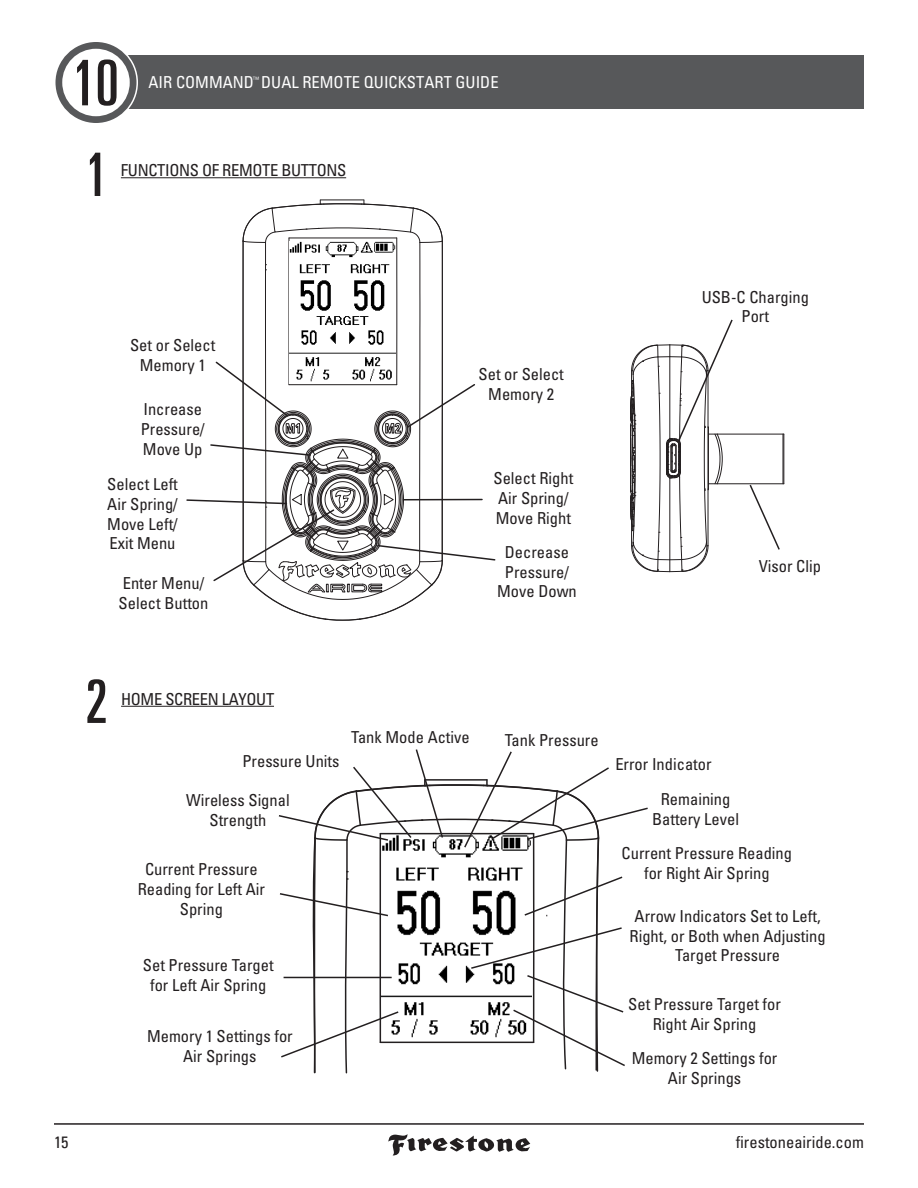
<style>
.page{position:relative;width:918px;height:1188px;background:#fff}
.page>*{position:absolute;margin:0;border:0;box-sizing:border-box;transform-origin:0 0}
.t1{font:ultra-condensed 63px "Univers LT Std";color:#231f20}
.t2{font:ultra-condensed 60px "Univers LT Std";color:#231f20}
.t3{font:condensed 16.5px/19.8px "Univers LT Std";color:#231f20;text-align:center}
.t4{font:condensed 16.5px "Univers LT Std";letter-spacing:-.02em;color:#231f20}
.t5{font:condensed 16.5px "Univers LT Std";color:#fff}
.t6{font:8.7px "Univers LT Std";color:#fff}
</style>
<div class="page">
<hr style="left:54px;top:1123px;width:810px;height:2px;background:#231f20">
<svg style="left:388px;top:1134px;width:142px;height:22px"></svg>
<div style="left:81px;top:56px;width:783px;height:54px;background:#57585a"></div>
<div style="left:54px;top:40px;width:84px;height:84px;border:3px solid #fff;border-radius:50%"></div>
<div style="left:55px;top:42px;width:81px;height:81px;background:#57585a;border-radius:50%"></div>
<div style="left:62px;top:49px;width:68px;height:67px;background:#fff;border-radius:50%"></div>
<hr style="left:121px;top:177px;width:225px;height:1px;background:#231f20">
<hr style="left:121px;top:706px;width:153px;height:1px;background:#231f20">
<svg style="left:186px;top:200px;width:310px;height:421px"></svg>
<hr style="left:717px;top:483px;width:67px;height:1px;background:#231f20">
<hr style="left:717px;top:434px;width:67px;height:1px;background:#231f20">
<hr style="left:783px;top:434px;width:1px;height:50px;background:#231f20">
<svg style="left:630px;top:319px;width:104px;height:254px"></svg>
<svg style="left:748px;top:483px;width:33px;height:67px"></svg>
<img style="left:290px;top:241px;width:106px;height:143px">
<svg style="left:278px;top:749px;width:370px;height:325px"></svg>
<hr style="left:320px;top:200px;width:44px;height:1px;background:#231f20">
<h1 class="t1" style="left:72px;top:47px;width:48px">10</h1>
<p class="t5" style="left:148px;top:72px;width:352px">AIR COMMAND DUAL REMOTE QUICKSTART GUIDE</p>
<p class="t6" style="left:252px;top:74px;width:10px">™</p>
<h2 class="t2" style="left:85px;top:141px;width:24px">1</h2>
<p class="t4" style="left:121px;top:160px;width:227px">FUNCTIONS OF REMOTE BUTTONS</p>
<p class="t3" style="left:130px;top:335px;width:87px">Set or Select<br>Memory 1</p>
<p class="t3" style="left:141px;top:399px;width:66px;text-align:left">Increase<br>Pressure/<br>Move Up</p>
<p class="t3" style="left:107px;top:474px;width:72px;text-align:justify">Select Left Air Spring/ Move Left/ Exit Menu</p>
<p class="t3" style="left:119px;top:573px;width:91px;text-align:left">Enter Menu/<br>Select Button</p>
<p class="t3" style="left:479px;top:364px;width:87px">Set or Select<br>Memory 2</p>
<p class="t3" style="left:494px;top:468px;width:81px;text-align:left">Select Right<br>Air Spring/<br>Move Right</p>
<p class="t3" style="left:497px;top:542px;width:81px">Decrease<br>Pressure/<br>Move Down</p>
<p class="t3" style="left:702px;top:287px;width:109px">USB-C Charging<br>Port</p>
<p class="t3" style="left:759px;top:556px;width:64px">Visor Clip</p>
<h2 class="t2" style="left:85px;top:667px;width:24px">2</h2>
<p class="t4" style="left:121px;top:688px;width:155px">HOME SCREEN LAYOUT</p>
<p class="t3" style="left:242px;top:751px;width:99px">Pressure Units</p>
<p class="t3" style="left:186px;top:790px;width:105px">Wireless Signal<br>Strength</p>
<p class="t3" style="left:138px;top:859px;width:129px">Current Pressure<br>Reading for Left Air<br>Spring</p>
<p class="t3" style="left:351px;top:727px;width:120px">Tank Mode Active</p>
<p class="t3" style="left:143px;top:955px;width:132px">Set Pressure Target for Left Air Spring</p>
<p class="t3" style="left:147px;top:1026px;width:147px">Memory 1 Settings for<br>Air Springs</p>
<p class="t3" style="left:505px;top:730px;width:95px">Tank Pressure</p>
<p class="t3" style="left:615px;top:754px;width:98px">Error Indicator</p>
<p class="t3" style="left:652px;top:789px;width:89px">Remaining<br>Battery Level</p>
<p class="t3" style="left:622px;top:843px;width:172px">Current Pressure Reading for Right Air Spring</p>
<p class="t3" style="left:630px;top:906px;width:198px">Arrow Indicators Set to Left,<br>Right, or Both when Adjusting<br>Target Pressure</p>
<p class="t3" style="left:628px;top:994px;width:154px">Set Pressure Target for<br>Right Air Spring</p>
<p class="t3" style="left:632px;top:1048px;width:147px">Memory 2 Settings for<br>Air Springs</p>
<p class="t3" style="left:54px;top:1132px;width:16px">15</p>
<p class="t3" style="left:736px;top:1132px;width:130px">firestoneairide.com</p>
</div>
